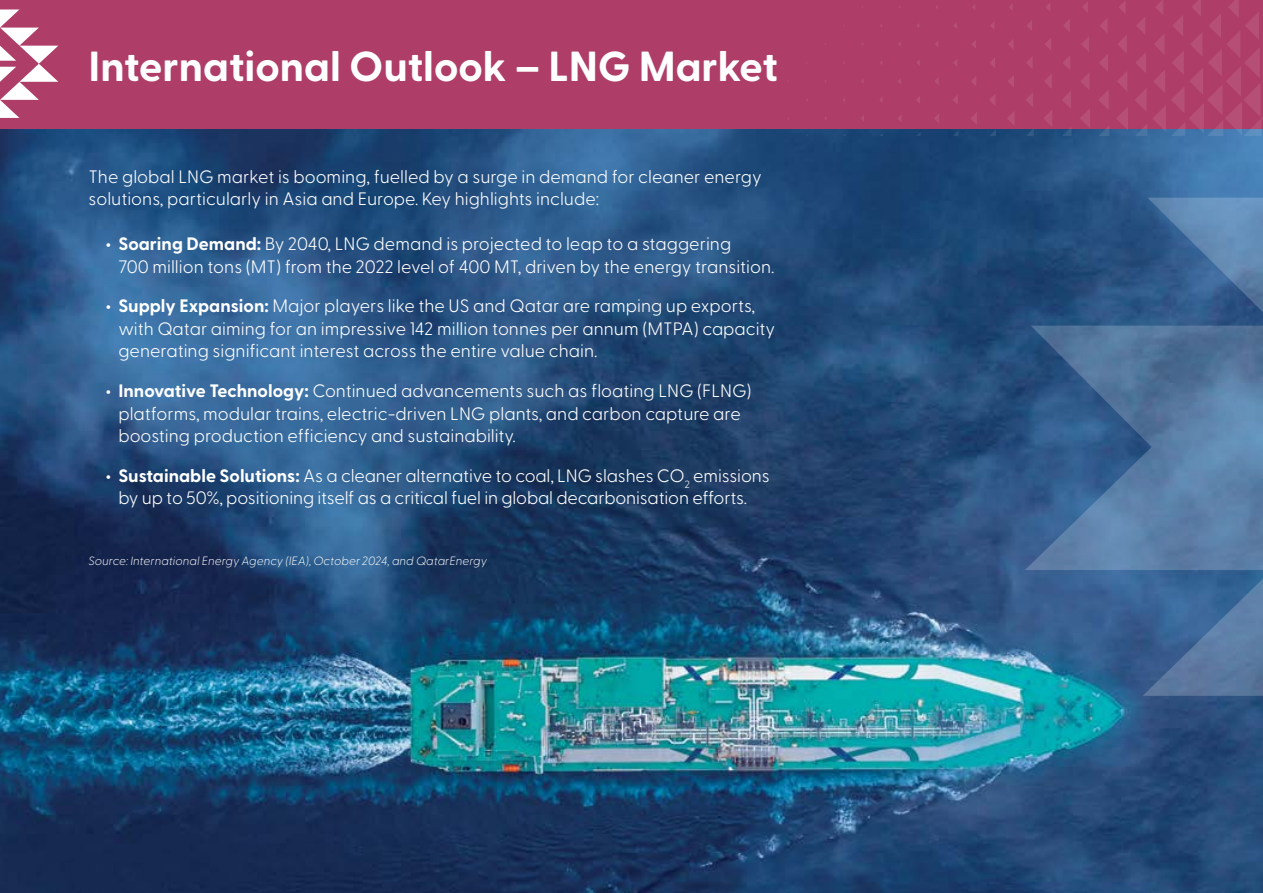
<style>
.page{position:relative;width:1263px;height:893px;background:#fff}
.page>*{position:absolute;margin:0;border:0;box-sizing:border-box;transform-origin:0 0}
.t1{font:700 42px "Greycliff CF";color:#fff}
.t2{font:300 18px/22.5px "Greycliff CF";color:#fff}
.t3{font:italic 200 12px "Greycliff CF";color:#fff}
.s1{font-weight:700}
</style>
<div class="page">
<img style="left:0;top:129px;width:1263px;height:764px">
<svg style="left:1147px;top:198px;width:116px;height:128px;background:#47709e"></svg>
<svg style="left:1142px;top:570px;width:121px;height:126px;background:#486e9b"></svg>
<svg style="left:1025px;top:326px;width:238px;height:244px;background:#4c729c"></svg>
<div style="left:0;top:0;width:1263px;height:129px;background:#ae3d68"></div>
<hr style="left:0;top:0;width:1px;height:129px;background:#000">
<svg style="left:898px;top:115px;width:3px;height:6px"></svg>
<svg style="left:916px;top:132px;width:5px;height:4px"></svg>
<svg style="left:916px;top:96px;width:4px;height:7px"></svg>
<svg style="left:934px;top:114px;width:5px;height:9px"></svg>
<svg style="left:953px;top:131px;width:5px;height:5px"></svg>
<svg style="left:935px;top:78px;width:4px;height:7px"></svg>
<svg style="left:953px;top:95px;width:5px;height:10px"></svg>
<svg style="left:971px;top:113px;width:6px;height:11px"></svg>
<svg style="left:989px;top:129px;width:7px;height:7px"></svg>
<svg style="left:953px;top:59px;width:4px;height:7px"></svg>
<svg style="left:971px;top:77px;width:5px;height:9px"></svg>
<svg style="left:989px;top:94px;width:6px;height:11px"></svg>
<svg style="left:1007px;top:112px;width:7px;height:13px"></svg>
<svg style="left:1026px;top:129px;width:8px;height:7px"></svg>
<svg style="left:954px;top:23px;width:3px;height:6px"></svg>
<svg style="left:972px;top:40px;width:4px;height:8px"></svg>
<svg style="left:990px;top:58px;width:5px;height:10px"></svg>
<svg style="left:1008px;top:75px;width:6px;height:12px"></svg>
<svg style="left:1026px;top:93px;width:7px;height:14px"></svg>
<svg style="left:1044px;top:110px;width:8px;height:16px"></svg>
<svg style="left:1062px;top:128px;width:9px;height:8px"></svg>
<svg style="left:990px;top:22px;width:4px;height:7px"></svg>
<svg style="left:1008px;top:40px;width:5px;height:9px"></svg>
<svg style="left:1026px;top:57px;width:7px;height:12px"></svg>
<svg style="left:1044px;top:74px;width:8px;height:14px"></svg>
<svg style="left:1062px;top:91px;width:9px;height:17px"></svg>
<svg style="left:1080px;top:109px;width:10px;height:19px"></svg>
<svg style="left:1098px;top:126px;width:11px;height:10px"></svg>
<svg style="left:1009px;top:4px;width:4px;height:6px"></svg>
<svg style="left:1027px;top:21px;width:5px;height:10px"></svg>
<svg style="left:1045px;top:38px;width:6px;height:12px"></svg>
<svg style="left:1063px;top:56px;width:7px;height:14px"></svg>
<svg style="left:1081px;top:73px;width:8px;height:16px"></svg>
<svg style="left:1099px;top:90px;width:10px;height:20px"></svg>
<svg style="left:1116px;top:107px;width:12px;height:23px"></svg>
<svg style="left:1046px;top:3px;width:4px;height:8px"></svg>
<svg style="left:1063px;top:19px;width:7px;height:13px"></svg>
<svg style="left:1081px;top:37px;width:8px;height:15px"></svg>
<svg style="left:1099px;top:54px;width:9px;height:17px"></svg>
<svg style="left:1117px;top:72px;width:10px;height:19px"></svg>
<svg style="left:1083px;top:2px;width:5px;height:10px"></svg>
<svg style="left:1100px;top:19px;width:7px;height:14px"></svg>
<svg style="left:1118px;top:35px;width:9px;height:18px"></svg>
<svg style="left:1119px;top:1px;width:6px;height:12px"></svg>
<svg style="left:1134px;top:0;width:129px;height:136px"></svg>
<svg style="left:0;top:10px;width:58px;height:108px"></svg>
<h1 class="t1" style="left:89px;top:34px;width:691px">International Outlook – LNG Market</h1>
<p class="t2" style="left:89px;top:164px;width:675px">The global LNG market is booming, fuelled by a surge in demand for cleaner energy solutions, particularly in Asia and Europe. Key highlights include:</p>
<p class="t2" style="left:118px;top:231px;width:658px;text-indent:-13px"><span class="s1">• Soaring Demand:</span> By 2040, LNG demand is projected to leap to a staggering<br>700 million tons (MT) from the 2022 level of 400 MT, driven by the energy transition.</p>
<p class="t2" style="left:118px;top:293px;width:658px;text-indent:-13px"><span class="s1">• Supply Expansion:</span> Major players like the US and Qatar are ramping up exports, with Qatar aiming for an impressive 142 million tonnes per annum (MTPA) capacity generating significant interest across the entire value chain.</p>
<p class="t2" style="left:118px;top:378px;width:634px;text-indent:-13px"><span class="s1">• Innovative Technology:</span> Continued advancements such as floating LNG (FLNG) platforms, modular trains, electric-driven LNG plants, and carbon capture are boosting production efficiency and sustainability.</p>
<p class="t2" style="left:106px;top:462px;width:665px;text-align:center"><span class="s1">• Sustainable Solutions:</span> As a cleaner alternative to coal, LNG slashes CO<sub>2</sub> emissions by up to 50%, positioning itself as a critical fuel in global decarbonisation efforts.</p>
<p class="t3" style="left:89px;top:552px;width:400px">Source: International Energy Agency (IEA), October 2024, and QatarEnergy</p>
</div>
